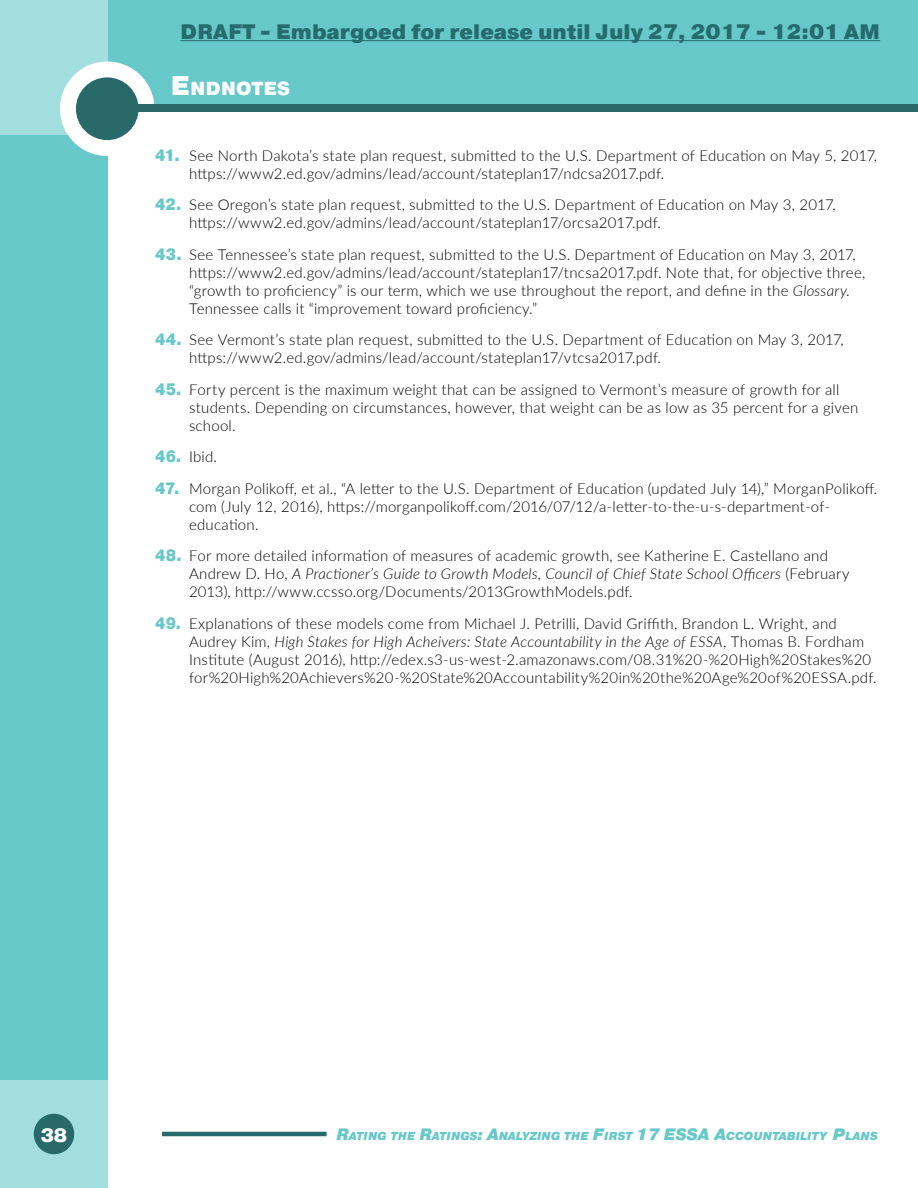
<style>
.page{position:relative;width:918px;height:1188px;background:#fff}
.page>*{position:absolute;margin:0;border:0;box-sizing:border-box;transform-origin:0 0}
.t1{font:900 21px "Pragmatica";color:#266b6e}
.t2{font:900 19.5px "Pragmatica";color:#fff}
.t3{font:900 18.9px "Pragmatica";color:#fff}
.t4{font:300 15px/18px "Lato";letter-spacing:.015em;color:#000}
.t5{font:italic 900 11.55px "Pragmatica";color:#67c8c9}
.s1{font-size:27px}
.s2{font-family:"Pragmatica Cond";font-weight:900;font-size:16.5px;color:#67c8c9}
.s3{font-style:italic}
.s4{font-size:16.5px}
</style>
<div class="page">
<div style="left:0;top:1080px;width:108px;height:108px;background:#a3dede"></div>
<div style="left:0;top:135px;width:108px;height:945px;background:#67c8c9"></div>
<div style="left:0;top:0;width:108px;height:135px;background:#a3dede"></div>
<div style="left:108px;top:0;width:810px;height:108px;background:#67c8c9"></div>
<div style="left:60px;top:62px;width:94px;height:94px;background:#fff;border-radius:50%"></div>
<div style="left:76px;top:77px;width:63px;height:63px;background:#276a69;border-radius:50%"></div>
<div style="left:108px;top:104px;width:810px;height:8px;background:#276a69"></div>
<div style="left:34px;top:1114px;width:40px;height:40px;background:#276a69;border-radius:50%"></div>
<hr style="left:162px;top:1132px;width:165px;height:4px;background:#276a69">
<hr style="left:180px;top:40px;width:700px;height:1px;background:#266b6e">
<h1 class="t1" style="left:180px;top:18px;width:701px">DRAFT - Embargoed for release until July 27, 2017 - 12:01 AM</h1>
<p class="t3" style="left:171px;top:76px;width:120px"><span class="s1">E</span>N DNOTES</p>
<p class="t4" style="left:189px;top:146px;width:690px;text-indent:-34px"><span class="s2">41.</span> See North Dakota’s state plan request, submitted to the U.S. Department of Education on May 5, 2017, https://www2.ed.gov/admins/lead/account/stateplan17/ndcsa2017.pdf.</p>
<p class="t4" style="left:189px;top:195px;width:648px;text-indent:-34px"><span class="s2">42.</span> See Oregon’s state plan request, submitted to the U.S. Department of Education on May 3, 2017, https://www2.ed.gov/admins/lead/account/stateplan17/orcsa2017.pdf.</p>
<p class="t4" style="left:189px;top:245px;width:678px;text-indent:-34px"><span class="s2">43.</span> See Tennessee’s state plan request, submitted to the U.S. Department of Education on May 3, 2017, https://www2.ed.gov/admins/lead/account/stateplan17/tncsa2017.pdf. Note that, for objective three, “growth to proficiency” is our term, which we use throughout the report, and define in the <span class="s3">Glossary</span>.<br>Tennessee calls it “improvement toward proficiency.”</p>
<p class="t4" style="left:189px;top:330px;width:656px;text-indent:-34px"><span class="s2">44.</span> See Vermont’s state plan request, submitted to the U.S. Department of Education on May 3, 2017, https://www2.ed.gov/admins/lead/account/stateplan17/vtcsa2017.pdf.</p>
<p class="t4" style="left:189px;top:380px;width:671px;text-indent:-34px"><span class="s2">45.</span> Forty percent is the maximum weight that can be assigned to Vermont’s measure of growth for all students. Depending on circumstances, however, that weight can be as low as 35 percent for a given school.</p>
<p class="t4" style="left:155px;top:447px;width:63px"><span class="s2">46.</span> Ibid.</p>
<p class="t4" style="left:189px;top:479px;width:690px;text-indent:-34px"><span class="s2">47.</span> Morgan Polikoff, et al., “A letter to the U.S. Department of Education (updated July 14),” MorganPolikoff. com (July 12, 2016), https://morganpolikoff.com/2016/07/12/a-letter-to-the-u-s-department-of&shy;education.</p>
<p class="t4" style="left:189px;top:546px;width:662px;text-indent:-34px"><span class="s2">48.</span> For more detailed information of measures of academic growth, see Katherine E. Castellano and<br>Andrew D. Ho, <span class="s3">A Practioner’s Guide to Growth Models, Council of Chief State School Officers</span> (February<br>2013), http://www.ccsso.org/Documents/2013GrowthModels.pdf.</p>
<p class="t4" style="left:189px;top:614px;width:689px;text-indent:-34px"><span class="s2">49.</span> Explanations of these models come from Michael J. Petrilli, David Griffith, Brandon L. Wright, and Audrey Kim, <span class="s3">High Stakes for High Acheivers: State Accountability in the Age of ESSA</span>, Thomas B. Fordham Institute (August 2016), http://edex.s3-us-west-2.amazonaws.com/08.31%20-%20High%20Stakes%20 for%20High%20Achievers%20-%20State%20Accountability%20in%20the%20Age%20of%20ESSA.pdf.</p>
<h2 class="t2" style="left:40px;top:1122px;width:29px">38</h2>
<p class="t5" style="left:336px;top:1129px;width:340px"><span class="s4">R</span>ATING THE <span class="s4">R</span>ATINGS<span class="s4">: A</span>NALYZING THE <span class="s4">F</span>IRST <span class="s4">17 ESSA</span></p>
<p class="t5" style="left:715px;top:1129px;width:164px"><span class="s4">A</span>CCOUNTABILITY <span class="s4">P</span>LANS</p>
</div>
